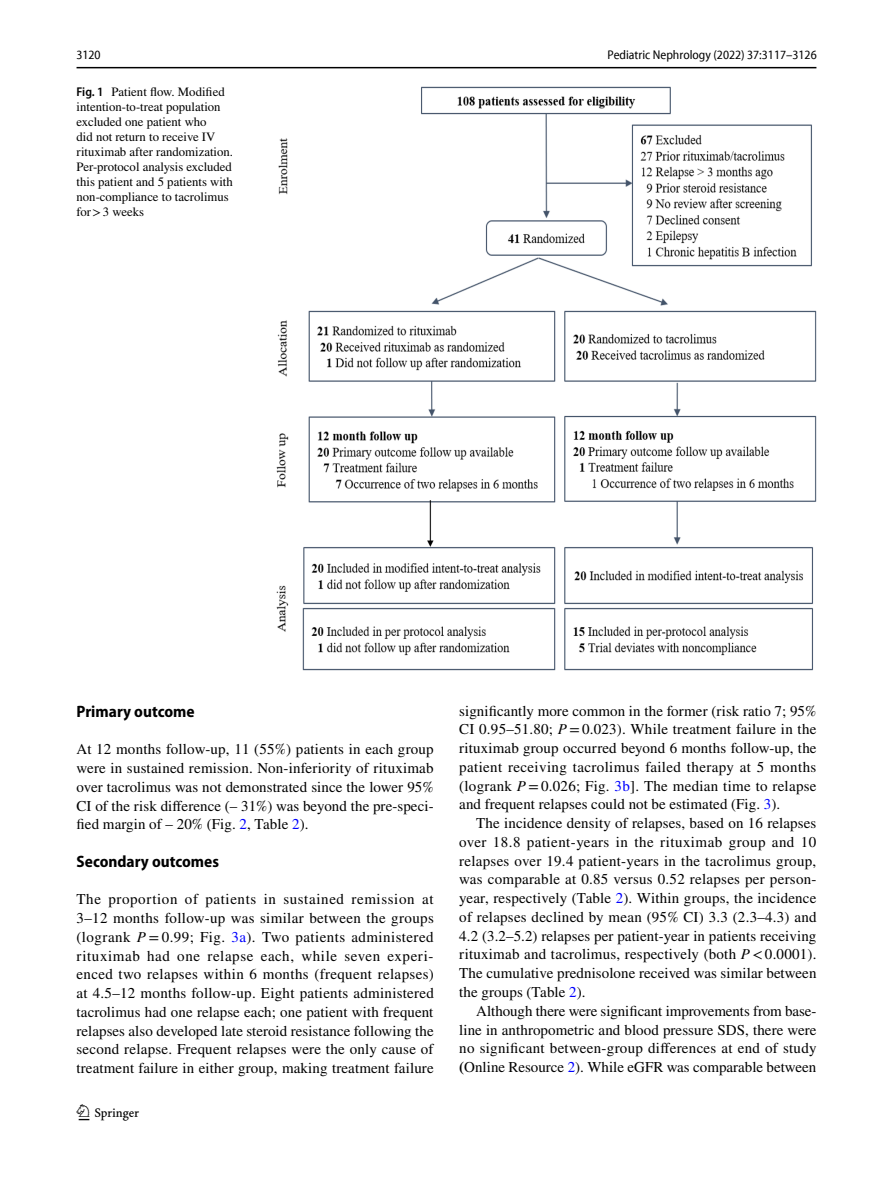
<style>
.page{position:relative;width:893px;height:1187px;background:#fff}
.page>*{position:absolute;margin:0;border:0;box-sizing:border-box;transform-origin:0 0}
.t1{font:22.5px "Springnew Regular 2";color:#000}
.t2{font:700 semi-condensed 16.5px "Myriad Pro";color:#000}
.t3{font:15px/18.8px "STIX";letter-spacing:.005em;color:#000;text-align:justify}
.t4{font:12.75px/15px "STIX";color:#000}
.t5{font:semi-condensed 12.75px "Myriad Pro Unic";color:#000}
.s1{font-family:"Myriad Pro";font-weight:600;font-stretch:semi-condensed}
.s2{color:#00f}
.s3{font-style:italic}
.s4{font-weight:700}
</style>
<div class="page">
<hr style="left:77px;top:67px;width:739px;height:1px;background:#000">
<img style="left:276px;top:87px;width:540px;height:584px">
<p class="t5" style="left:76px;top:50px;width:26px">3120</p>
<p class="t5" style="left:607px;top:50px;width:211px">Pediatric Nephrology (2022) 37:3117–3126</p>
<p class="t4" style="left:77px;top:85px;width:158px"><span class="s1">Fig. 1</span> Patient flow. Modified intention-to-treat population excluded one patient who<br>did not return to receive IV rituximab after randomization.<br>Per-protocol analysis excluded this patient and 5 patients with non-compliance to tacrolimus for&gt;3 weeks</p>
<p class="t2" style="left:77px;top:702px;width:120px">Primary outcome</p>
<p class="t3" style="left:77px;top:740px;width:359px">At 12 months follow-up, 11 (55%) patients in each group were in sustained remission. Non-inferiority of rituximab over tacrolimus was not demonstrated since the lower 95% CI of the risk difference (– 31%) was beyond the pre-speci&shy;fied margin of – 20% (Fig. <span class="s2">2</span>, Table <span class="s2">2</span>).</p>
<p class="t2" style="left:77px;top:852px;width:144px">Secondary outcomes</p>
<p class="t3" style="left:77px;top:890px;width:359px">The proportion of patients in sustained remission at 3–12 months follow-up was similar between the groups (logrank <span class="s3">P</span> = 0.99; Fig. <span class="s2">3a</span>). Two patients administered rituximab had one relapse each, while seven experi&shy;enced two relapses within 6 months (frequent relapses) at 4.5–12 months follow-up. Eight patients administered tacrolimus had one relapse each; one patient with frequent relapses also developed late steroid resistance following the second relapse. Frequent relapses were the only cause of treatment failure in either group, making treatment failure</p>
<h1 class="t1" style="left:79px;top:1104px;width:62px">1 3</h1>
<p class="t3" style="left:459px;top:702px;width:359px">significantly more common in the former (risk ratio 7; 95% CI 0.95–51.80; <span class="s3">P</span>=0.023). While treatment failure in the rituximab group occurred beyond 6 months follow-up, the patient receiving tacrolimus failed therapy at 5 months (logrank <span class="s3">P</span>=0.026; Fig. <span class="s2">3b</span>]. The median time to relapse and frequent relapses could not be estimated (Fig. <span class="s2">3</span>).</p>
<p class="t3" style="left:459px;top:814px;width:359px;text-indent:17px">The incidence density of relapses, based on 16 relapses over 18.8 patient-years in the rituximab group and 10 relapses over 19.4 patient-years in the tacrolimus group, was comparable at 0.85 versus 0.52 relapses per person&shy;year, respectively (Table <span class="s2">2</span>). Within groups, the incidence of relapses declined by mean (95% CI) 3.3 (2.3–4.3) and 4.2 (3.2–5.2) relapses per patient-year in patients receiving rituximab and tacrolimus, respectively (both <span class="s3">P</span>&lt;0.0001).<br>The cumulative prednisolone received was similar between the groups (Table <span class="s2">2</span>).</p>
<p class="t3" style="left:459px;top:1002px;width:359px;text-indent:17px">Although there were significant improvements from base&shy;line in anthropometric and blood pressure SDS, there were no significant between-group differences at end of study <span class="s4">(</span>Online Resource <span class="s2">2</span>). While eGFR was comparable between</p>
</div>
